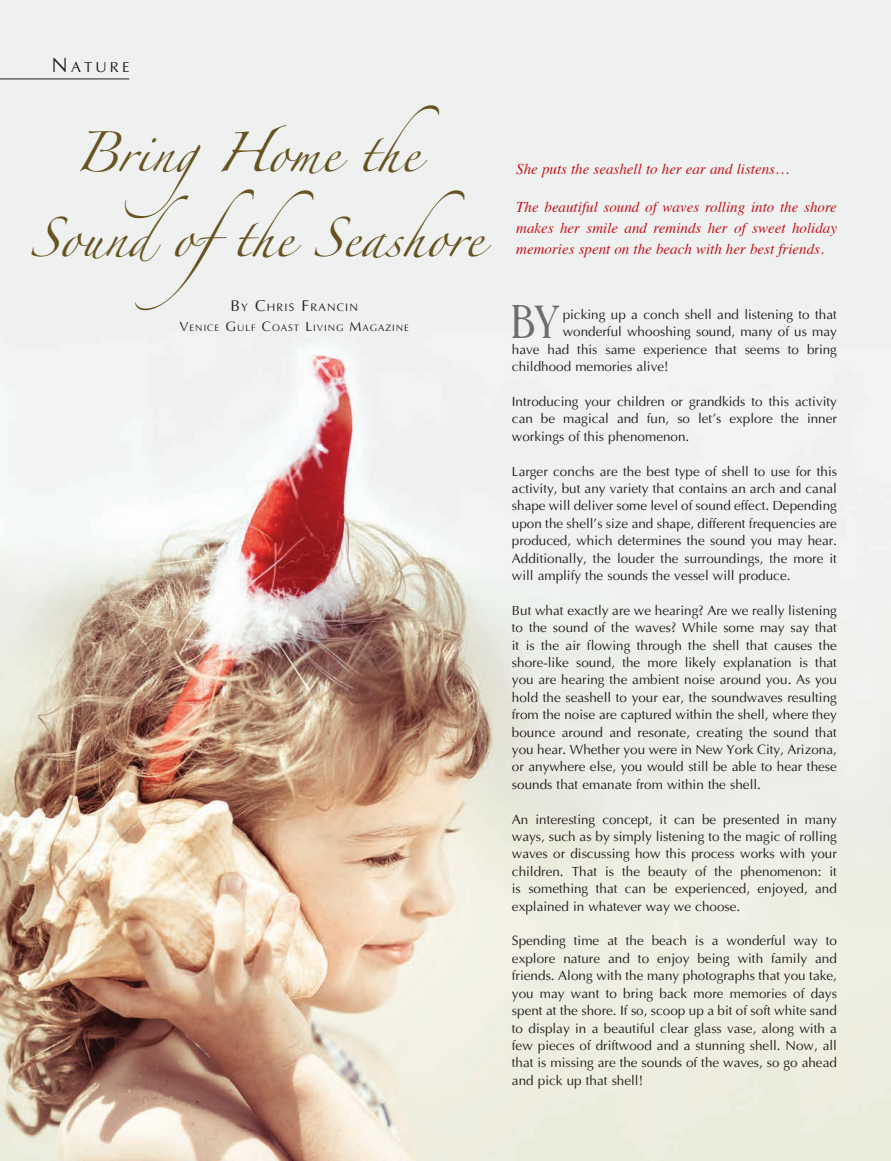
<style>
.page{position:relative;width:891px;height:1161px;background:#fff}
.page>*{position:absolute;margin:0;border:0;box-sizing:border-box;transform-origin:0 0}
.t1{font:300 condensed 45px "Windsor BT";color:#6c6d70}
.t2{font:35.85px "Zapfino";color:#66531f}
.t3{font:italic 15px/21px "Times";color:#c4121a;text-align:justify}
.t4{font:14.7px "Ottawa Plain";letter-spacing:.215em;color:#231f20}
.t5{font:13.5px/17.4px "Ottawa Plain";color:#231f20;text-align:justify}
.t6{font:10.95px "Ottawa Plain";letter-spacing:.105em;color:#231f20}
.t7{font:9.45px "Ottawa Plain";letter-spacing:.105em;color:#231f20}
.s1{font-size:21px}
.s2{font-size:15.75px}
.s3{font-size:13.5px}
</style>
<div class="page">
<img style="left:0;top:0;width:891px;height:1161px">
<hr style="left:0;top:79px;width:129px;height:1px;background:#231f20">
<p class="t4" style="left:52px;top:59px;width:79px"><span class="s1">N</span>ATURE</p>
<h2 class="t2" style="left:74px;top:137px;width:367px">BringHome the</h2>
<h2 class="t2" style="left:29px;top:223px;width:455px">Soundofthe Seashore</h2>
<p class="t6" style="left:231px;top:301px;width:129px"><span class="s2">B</span>Y <span class="s2">C</span>HRIS <span class="s2">F</span>RANCIN</p>
<p class="t7" style="left:180px;top:323px;width:231px"><span class="s3">V</span>ENICE <span class="s3">G</span>ULF <span class="s3">C</span>OAST <span class="s3">L</span>IVING <span class="s3">M</span>AGAZINE</p>
<p class="t3" style="left:516px;top:157px;width:274px">She puts the seashell to her ear and listens…</p>
<p class="t3" style="left:516px;top:196px;width:322px">The beautiful sound of waves rolling into the shore makes her smile and reminds her of sweet holiday memories spent on the beach with her best friends.</p>
<h1 class="t1" style="left:511px;top:294px;width:49px">BY</h1>
<p class="t5" style="left:563px;top:306px;width:276px">picking up a conch shell and listening to that</p>
<p class="t5" style="left:563px;top:323px;width:276px">wonderful whooshing sound, many of us may</p>
<p class="t5" style="left:512px;top:341px;width:327px">have had this same experience that seems to bring</p>
<p class="t5" style="left:512px;top:358px;width:158px">childhood memories alive!</p>
<p class="t5" style="left:512px;top:393px;width:327px">Introducing your children or grandkids to this activity can be magical and fun, so let’s explore the inner workings of this phenomenon.</p>
<p class="t5" style="left:512px;top:462px;width:327px">Larger conchs are the best type of shell to use for this activity, but any variety that contains an arch and canal shape will deliver some level of sound effect. Depending upon the shell’s size and shape, different frequencies are produced, which determines the sound you may hear.<br>Additionally, the louder the surroundings, the more it will amplify the sounds the vessel will produce.</p>
<p class="t5" style="left:512px;top:602px;width:327px">But what exactly are we hearing? Are we really listening to the sound of the waves? While some may say that it is the air flowing through the shell that causes the shore-like sound, the more likely explanation is that you are hearing the ambient noise around you. As you hold the seashell to your ear, the soundwaves resulting from the noise are captured within the shell, where they bounce around and resonate, creating the sound that you hear. Whether you were in New York City, Arizona, or anywhere else, you would still be able to hear these sounds that emanate from within the shell.</p>
<p class="t5" style="left:512px;top:811px;width:327px">An interesting concept, it can be presented in many ways, such as by simply listening to the magic of rolling waves or discussing how this process works with your children. That is the beauty of the phenomenon: it is something that can be experienced, enjoyed, and explained in whatever way we choose.</p>
<p class="t5" style="left:512px;top:932px;width:327px">Spending time at the beach is a wonderful way to explore nature and to enjoy being with family and friends. Along with the many photographs that you take, you may want to bring back more memories of days spent at the shore. If so, scoop up a bit of soft white sand to display in a beautiful clear glass vase, along with a few pieces of driftwood and a stunning shell. Now, all that is missing are the sounds of the waves, so go ahead and pick up that shell!</p>
</div>
